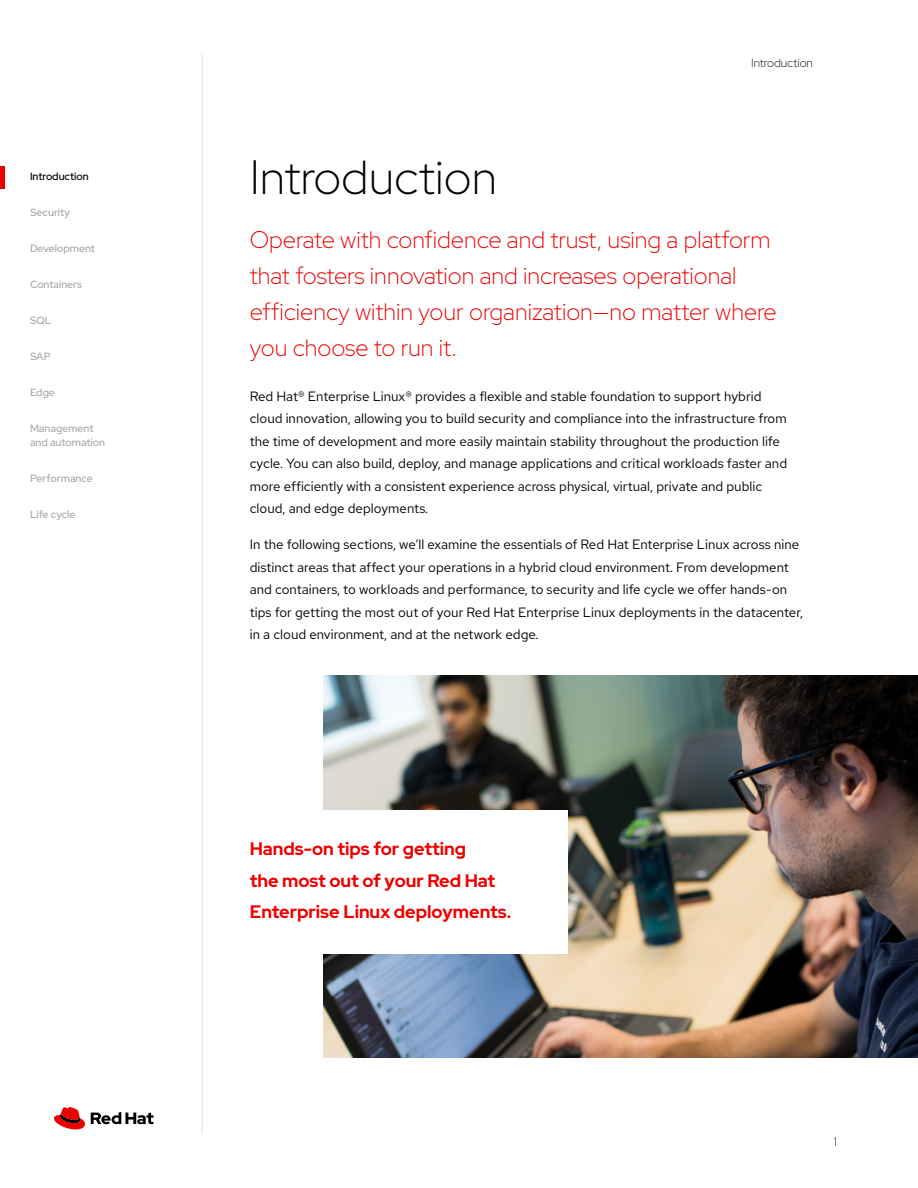
<style>
.page{position:relative;width:918px;height:1188px;background:#fff}
.page>*{position:absolute;margin:0;border:0;box-sizing:border-box;transform-origin:0 0}
.t1{font:300 48px "Red Hat Display";color:#000}
.t2{font:300 24px/36px "Red Hat Display";color:#ed0000}
.t3{font:700 18px/31.5px "Red Hat Display";color:#ed0000}
.t4{font:13.5px/22.5px "Red Hat Text";color:#000}
.t5{font:300 12px "Red Hat Display";color:#000}
.t6{font:500 10.5px/13.5px "Red Hat Display";color:#aaa}
.t7{font:500 10.5px "Red Hat Display";color:#000}
</style>
<div class="page">
<hr style="left:202px;top:54px;width:1px;height:1080px;background:#dedede">
<svg style="left:54px;top:1107px;width:31px;height:23px"></svg>
<svg style="left:91px;top:1112px;width:63px;height:12px"></svg>
<img style="left:324px;top:675px;width:594px;height:383px">
<div style="left:227px;top:810px;width:340px;height:144px;background:#fff"></div>
<hr style="left:0;top:166px;width:4px;height:23px;background:#ed0000">
<p class="t7" style="left:30px;top:169px;width:60px">Introduction</p>
<p class="t6" style="left:30px;top:205px;width:42px">Security</p>
<p class="t6" style="left:30px;top:241px;width:66px">Development</p>
<p class="t6" style="left:30px;top:277px;width:54px">Containers</p>
<p class="t6" style="left:30px;top:313px;width:23px">SQL</p>
<p class="t6" style="left:30px;top:349px;width:22px">SAP</p>
<p class="t6" style="left:30px;top:385px;width:27px">Edge</p>
<p class="t6" style="left:30px;top:421px;width:77px">Management and automation</p>
<p class="t6" style="left:30px;top:471px;width:64px">Performance</p>
<p class="t6" style="left:30px;top:507px;width:47px">Life cycle</p>
<p class="t5" style="left:751px;top:55px;width:63px">Introduction</p>
<h1 class="t1" style="left:250px;top:145px;width:249px">Introduction</h1>
<h2 class="t2" style="left:250px;top:221px;width:529px">Operate with confidence and trust, using a platform that fosters innovation and increases operational efficiency within your organization—no matter where you choose to run it.</h2>
<p class="t4" style="left:250px;top:384px;width:539px">Red Hat® Enterprise Linux® provides a flexible and stable foundation to support hybrid cloud innovation, allowing you to build security and compliance into the infrastructure from the time of development and more easily maintain stability throughout the production life cycle. You can also build, deploy, and manage applications and critical workloads faster and more efficiently with a consistent experience across physical, virtual, private and public cloud, and edge deployments.</p>
<p class="t4" style="left:250px;top:533px;width:555px">In the following sections, we’ll examine the essentials of Red Hat Enterprise Linux across nine distinct areas that affect your operations in a hybrid cloud environment. From development and containers, to workloads and performance, to security and life cycle we offer hands-on tips for getting the most out of your Red Hat Enterprise Linux deployments in the datacenter, in a cloud environment, and at the network edge.</p>
<h3 class="t3" style="left:250px;top:833px;width:263px">Hands-on tips for getting<br>the most out of your Red Hat<br>Enterprise Linux deployments.</h3>
<p class="t5" style="left:834px;top:1134px;width:5px">1</p>
</div>
